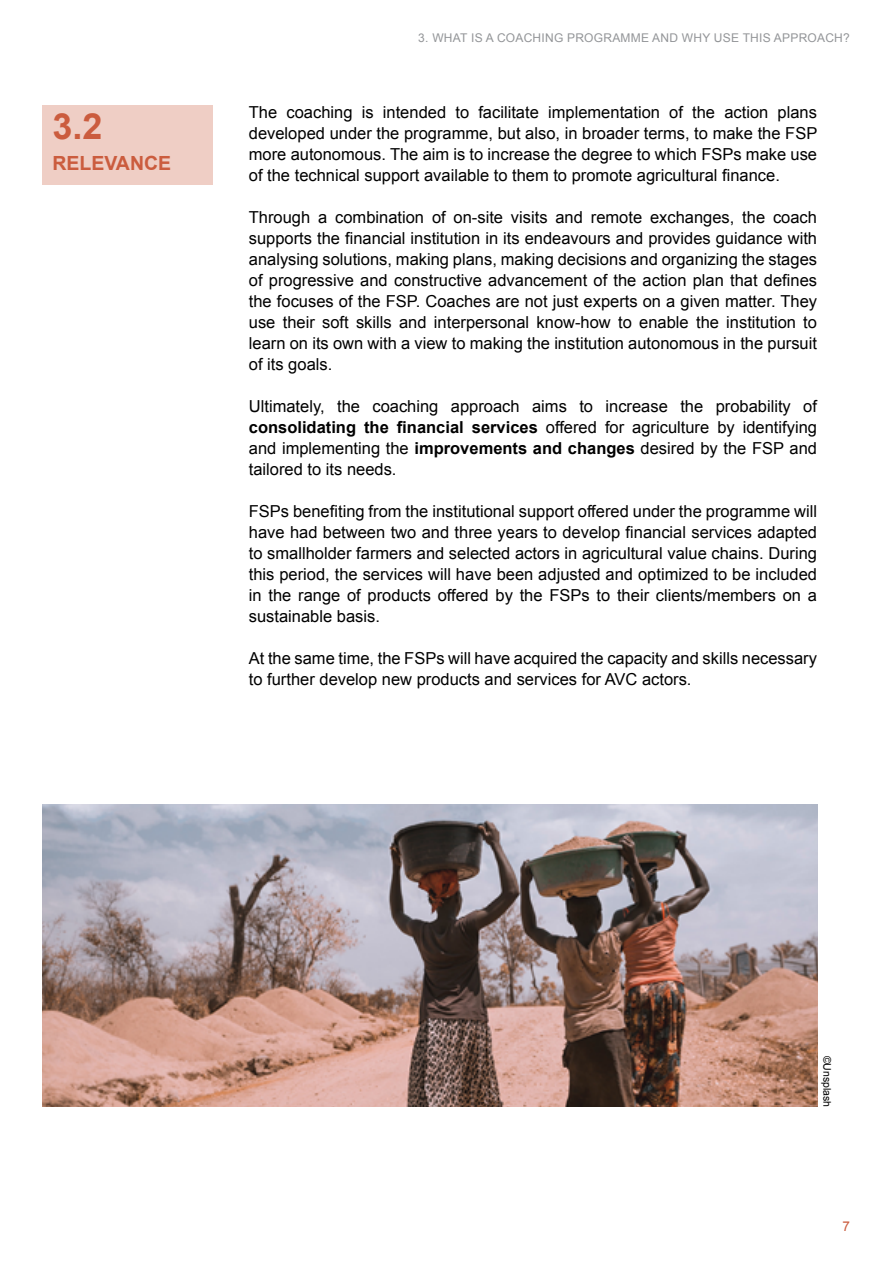
<style>
.page{position:relative;width:893px;height:1263px;background:#fff}
.page>*{position:absolute;margin:0;border:0;box-sizing:border-box;transform-origin:0 0}
.t1{font:700 36px "Arial";color:#cb5c3e}
.t2{font:700 19.5px "Arial";color:#cb5c3e}
.t3{font:16.5px/21px "Arial";color:#000;text-align:justify}
.t4{font:13.5px "Arial";color:#cb5c3e}
.t5{font:12px "Arial";letter-spacing:.02em;color:#939598}
.t6{font:10.5px "Arial";color:#000}
.s1{font-weight:700}
</style>
<div class="page">
<div style="left:43px;top:105px;width:170px;height:80px;background:#efcec5"></div>
<img style="left:43px;top:805px;width:774px;height:301px">
<p class="t5" style="left:418px;top:30px;width:433px">3. WHAT IS A COACHING PROGRAMME AND WHY USE THIS APPROACH?</p>
<h1 class="t1" style="left:52px;top:103px;width:52px">3.2</h1>
<p class="t3" style="left:249px;top:101px;width:570px">The coaching is intended to facilitate implementation of the action plans developed under the programme, but also, in broader terms, to make the FSP more autonomous. The aim is to increase the degree to which FSPs make use of the technical support available to them to promote agricultural finance.</p>
<p class="t3" style="left:249px;top:206px;width:570px">Through a combination of on-site visits and remote exchanges, the coach supports the financial institution in its endeavours and provides guidance with analysing solutions, making plans, making decisions and organizing the stages of progressive and constructive advancement of the action plan that defines the focuses of the FSP. Coaches are not just experts on a given matter. They use their soft skills and interpersonal know-how to enable the institution to learn on its own with a view to making the institution autonomous in the pursuit of its goals.</p>
<p class="t3" style="left:249px;top:395px;width:570px">Ultimately, the coaching approach aims to increase the probability of <span class="s1">consolidating the financial services</span> offered for agriculture by identifying and implementing the <span class="s1">improvements and changes</span> desired by the FSP and tailored to its needs.</p>
<p class="t3" style="left:249px;top:500px;width:570px">FSPs benefiting from the institutional support offered under the programme will have had between two and three years to develop financial services adapted to smallholder farmers and selected actors in agricultural value chains. During this period, the services will have been adjusted and optimized to be included in the range of products offered by the FSPs to their clients/members on a sustainable basis.</p>
<p class="t3" style="left:249px;top:647px;width:570px">At the same time, the FSPs will have acquired the capacity and skills necessary to further develop new products and services for AVC actors.</p>
<p class="t2" style="left:52px;top:151px;width:120px">RELEVANCE</p>
<p class="t6" style="left:834px;top:1055px;width:53px;rotate:90deg">©Unsplash</p>
<p class="t4" style="left:842px;top:1217px;width:9px">7</p>
</div>
